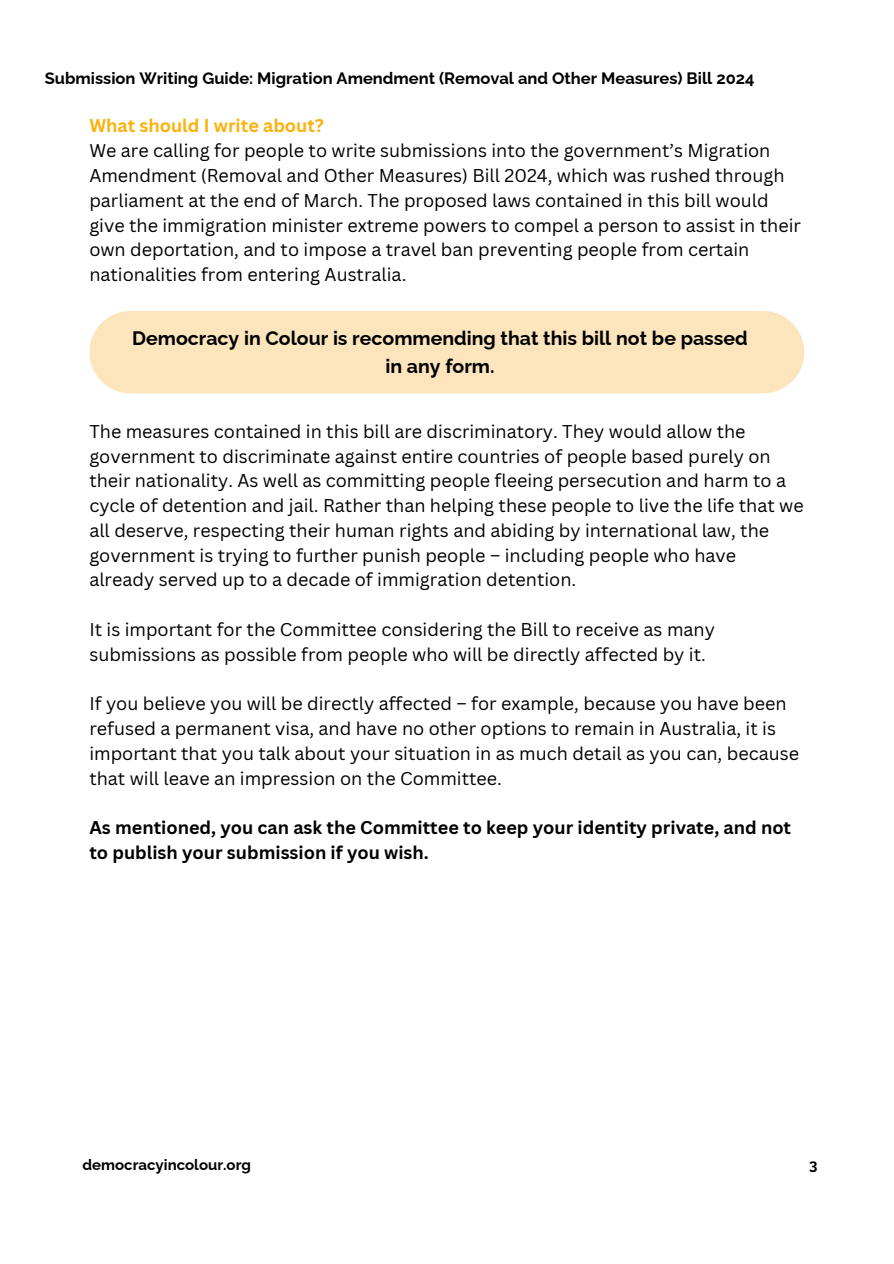
<style>
.page{position:relative;width:894px;height:1264px;background:#fff}
.page>*{position:absolute;margin:0;border:0;box-sizing:border-box;transform-origin:0 0}
.t1{font:700 19.5px/27px "Raleway";color:#000;text-align:center}
.t2{font:18px/24.8px "Canva Sans";color:#000}
.t3{font:700 18px/24.8px "Canva Sans";color:#000}
.t4{font:700 18px "Canva Sans";color:#fcb10b}
.t5{font:700 16.5px "Raleway";color:#000}
.t6{font:700 15px "Raleway";color:#000}
</style>
<div class="page">
<div style="left:89px;top:311px;width:715px;height:82px;background:#fce5bc"></div>
<p class="t5" style="left:45px;top:69px;width:711px">Submission Writing Guide: Migration Amendment (Removal and Other Measures) Bill 2024</p>
<p class="t4" style="left:89px;top:113px;width:236px">What should I write about?</p>
<p class="t2" style="left:89px;top:138px;width:713px">We are calling for people to write submissions into the government’s Migration Amendment (Removal and Other Measures) Bill 2024, which was rushed through parliament at the end of March. The proposed laws contained in this bill would give the immigration minister extreme powers to compel a person to assist in their own deportation, and to impose a travel ban preventing people from certain nationalities from entering Australia.</p>
<p class="t1" style="left:132px;top:325px;width:617px">Democracy in Colour is recommending that this bill not be passed in any form.</p>
<p class="t2" style="left:89px;top:418px;width:715px">The measures contained in this bill are discriminatory. They would allow the government to discriminate against entire countries of people based purely on their nationality. As well as committing people fleeing persecution and harm to a cycle of detention and jail. Rather than helping these people to live the life that we all deserve, respecting their human rights and abiding by international law, the government is trying to further punish people – including people who have already served up to a decade of immigration detention.</p>
<p class="t2" style="left:89px;top:616px;width:627px">It is important for the Committee considering the Bill to receive as many submissions as possible from people who will be directly affected by it.</p>
<p class="t2" style="left:89px;top:691px;width:711px">If you believe you will be directly affected – for example, because you have been refused a permanent visa, and have no other options to remain in Australia, it is important that you talk about your situation in as much detail as you can, because that will leave an impression on the Committee.</p>
<p class="t3" style="left:89px;top:814px;width:703px">As mentioned, you can ask the Committee to keep your identity private, and not to publish your submission if you wish.</p>
<p class="t6" style="left:82px;top:1155px;width:170px">democracyincolour.org</p>
<p class="t6" style="left:809px;top:1155px;width:10px">3</p>
</div>
